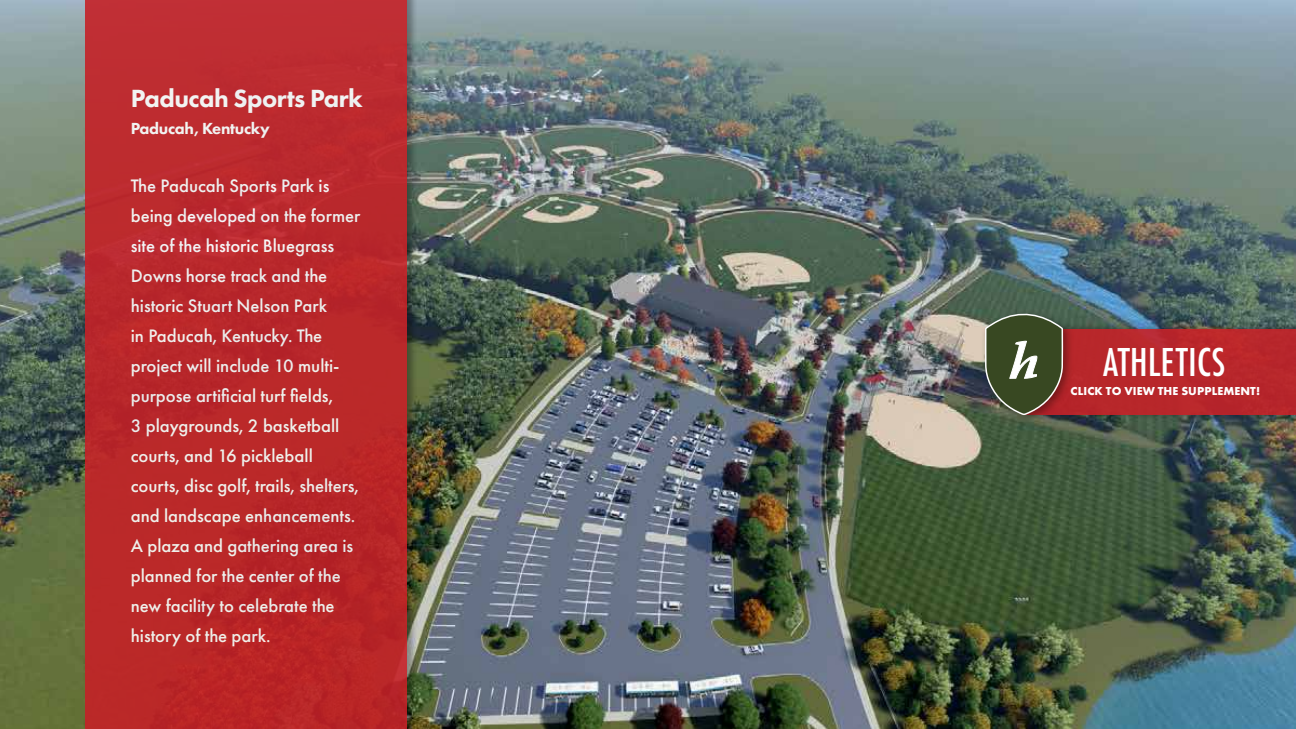
<style>
.page{position:relative;width:1296px;height:729px;background:#fff}
.page>*{position:absolute;margin:0;border:0;box-sizing:border-box;transform-origin:0 0}
.t1{font:500 42px "Futura PT Cond";letter-spacing:.01em;color:#fff}
.t2{font:800 25.8px "Futura PT";letter-spacing:-.02em;color:#fff}
.t3{font:500 18.75px/30px "Futura PT";color:#fff}
.t4{font:800 16.65px "Futura PT";letter-spacing:-.02em;color:#fff}
.t5{font:700 12px "Futura PT";letter-spacing:.01em;color:#fff}
</style>
<div class="page">
<img style="left:0;top:0;width:1296px;height:729px">
<div style="left:85px;top:0;width:333px;height:729px;background:#000;opacity:.36"></div>
<div style="left:86px;top:0;width:321px;height:729px;background:#bb292a"></div>
<div style="left:1023px;top:323px;width:273px;height:98px;background:#000;opacity:.36"></div>
<div style="left:1024px;top:329px;width:272px;height:86px;background:#b8272b"></div>
<div style="left:980px;top:308px;width:94px;height:118px;background:#000;opacity:.37"></div>
<svg style="left:984px;top:308px;width:80px;height:108px"></svg>
<h2 class="t2" style="left:131px;top:82px;width:234px">Paducah Sports Park</h2>
<p class="t4" style="left:131px;top:118px;width:141px">Paducah, Kentucky</p>
<p class="t3" style="left:131px;top:171px;width:231px">The Paducah Sports Park is being developed on the former site of the historic Bluegrass<br>Downs horse track and the historic Stuart Nelson Park<br>in Paducah, Kentucky. The project will include 10 multi&shy;purpose artificial turf fields,<br>3 playgrounds, 2 basketball courts, and 16 pickleball courts, disc golf, trails, shelters, and landscape enhancements.<br>A plaza and gathering area is planned for the center of the new facility to celebrate the history of the park.</p>
<h1 class="t1" style="left:1103px;top:337px;width:124px">ATHLETICS</h1>
<p class="t5" style="left:1071px;top:384px;width:191px">CLICK TO VIEW THE SUPPLEMENT!</p>
</div>
